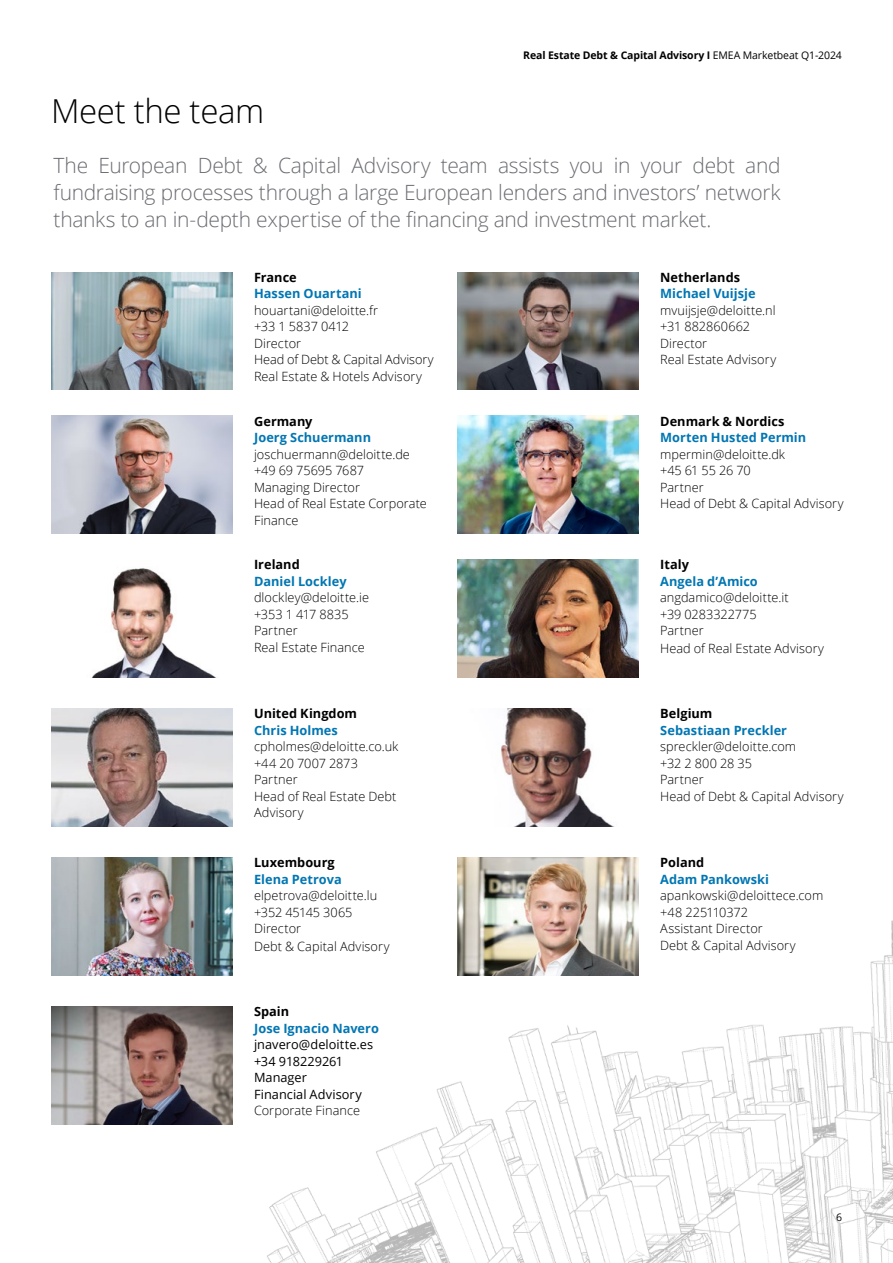
<style>
.page{position:relative;width:893px;height:1263px;background:#fff}
.page>*{position:absolute;margin:0;border:0;box-sizing:border-box;transform-origin:0 0}
.t1{font:300 33px "Open Sans";letter-spacing:-.01em;color:#000}
.t2{font:300 21px/27px "Open Sans";letter-spacing:-.015em;color:#6a6c71;text-align:justify}
.t3{font:300 12.75px/16.5px "Open Sans";letter-spacing:.005em;color:#000}
.t4{font:700 12.75px "Open Sans";color:#0076b3}
.t5{font:700 12.75px "Open Sans";color:#000}
.t6{font:12.75px/16.5px "Open Sans";color:#000}
.t7{font:700 10.5px "Open Sans";letter-spacing:-.01em;color:#000}
.t8{font:10.5px "Open Sans";color:#000}
.s1{font-weight:400}
</style>
<div class="page">
<img style="left:159px;top:826px;width:734px;height:437px">
<img style="left:457px;top:272px;width:182px;height:118px">
<img style="left:51px;top:272px;width:182px;height:118px">
<img style="left:457px;top:416px;width:182px;height:117px">
<img style="left:51px;top:416px;width:182px;height:117px">
<img style="left:457px;top:560px;width:182px;height:117px">
<img style="left:92px;top:568px;width:123px;height:109px">
<img style="left:501px;top:709px;width:112px;height:117px">
<img style="left:51px;top:709px;width:182px;height:117px">
<img style="left:457px;top:857px;width:182px;height:118px">
<img style="left:51px;top:857px;width:182px;height:118px">
<img style="left:51px;top:1006px;width:182px;height:118px">
<p class="t7" style="left:523px;top:48px;width:320px">Real Estate Debt &amp; Capital Advisory I <span class="s1">EMEA Marketbeat Q1-2024</span></p>
<h1 class="t1" style="left:51px;top:88px;width:215px">Meet the team</h1>
<h2 class="t2" style="left:54px;top:152px;width:729px">The European Debt &amp; Capital Advisory team assists you in your debt and fundraising processes through a large European lenders and investors’ network thanks to an in-depth expertise of the financing and investment market.</h2>
<p class="t5" style="left:254px;top:268px;width:44px">France</p>
<p class="t4" style="left:254px;top:285px;width:109px">Hassen Ouartani</p>
<p class="t3" style="left:254px;top:302px;width:181px">houartani@deloitte.fr<br>+33 1 5837 0412<br>Director<br>Head of Debt &amp; Capital Advisory<br>Real Estate &amp; Hotels Advisory</p>
<p class="t5" style="left:254px;top:412px;width:60px">Germany</p>
<p class="t4" style="left:254px;top:428px;width:118px">Joerg Schuermann</p>
<p class="t3" style="left:254px;top:445px;width:174px">joschuermann@deloitte.de +49 69 75695 7687<br>Managing Director<br>Head of Real Estate Corporate<br>Finance</p>
<p class="t5" style="left:254px;top:556px;width:47px">Ireland</p>
<p class="t4" style="left:254px;top:572px;width:94px">Daniel Lockley</p>
<p class="t3" style="left:254px;top:589px;width:116px">dlockley@deloitte.ie +353 1 417 8835<br>Partner<br>Real Estate Finance</p>
<p class="t5" style="left:254px;top:705px;width:105px">United Kingdom</p>
<p class="t4" style="left:254px;top:721px;width:85px">Chris Holmes</p>
<p class="t3" style="left:254px;top:738px;width:146px">cpholmes@deloitte.co.uk +44 20 7007 2873<br>Partner<br>Head of Real Estate Debt<br>Advisory</p>
<p class="t5" style="left:254px;top:854px;width:82px">Luxembourg</p>
<p class="t4" style="left:254px;top:870px;width:89px">Elena Petrova</p>
<p class="t3" style="left:254px;top:887px;width:125px">elpetrova@deloitte.lu +352 45145 3065<br>Director</p>
<p class="t3" style="left:254px;top:938px;width:137px">Debt &amp; Capital Advisory</p>
<p class="t5" style="left:254px;top:1003px;width:37px">Spain</p>
<p class="t4" style="left:254px;top:1019px;width:126px">Jose Ignacio Navero</p>
<p class="t6" style="left:254px;top:1036px;width:121px">jnavero@deloitte.es +34 918229261<br>Manager<br>Financial Advisory</p>
<p class="t3" style="left:254px;top:1102px;width:107px">Corporate Finance</p>
<p class="t5" style="left:660px;top:268px;width:82px">Netherlands</p>
<p class="t4" style="left:660px;top:285px;width:97px">Michael Vuijsje</p>
<p class="t3" style="left:660px;top:302px;width:117px">mvuijsje@deloitte.nl +31 882860662<br>Director<br>Real Estate Advisory</p>
<p class="t5" style="left:660px;top:412px;width:126px">Denmark &amp; Nordics</p>
<p class="t4" style="left:660px;top:428px;width:148px">Morten Husted Permin</p>
<p class="t3" style="left:660px;top:445px;width:185px">mpermin@deloitte.dk<br>+45 61 55 26 70<br>Partner<br>Head of Debt &amp; Capital Advisory</p>
<p class="t5" style="left:660px;top:556px;width:30px">Italy</p>
<p class="t4" style="left:660px;top:572px;width:99px">Angela d’Amico</p>
<p class="t3" style="left:660px;top:589px;width:130px">angdamico@deloitte.it +39 0283322775<br>Partner</p>
<p class="t3" style="left:660px;top:640px;width:165px">Head of Real Estate Advisory</p>
<p class="t5" style="left:660px;top:705px;width:54px">Belgium</p>
<p class="t4" style="left:660px;top:721px;width:128px">Sebastiaan Preckler</p>
<p class="t3" style="left:660px;top:738px;width:185px">spreckler@deloitte.com<br>+32 2 800 28 35<br>Partner<br>Head of Debt &amp; Capital Advisory</p>
<p class="t5" style="left:660px;top:854px;width:46px">Poland</p>
<p class="t4" style="left:660px;top:870px;width:111px">Adam Pankowski</p>
<p class="t3" style="left:660px;top:887px;width:165px">apankowski@deloittece.com +48 225110372<br>Assistant Director<br>Debt &amp; Capital Advisory</p>
<p class="t8" style="left:836px;top:1210px;width:8px">6</p>
</div>
